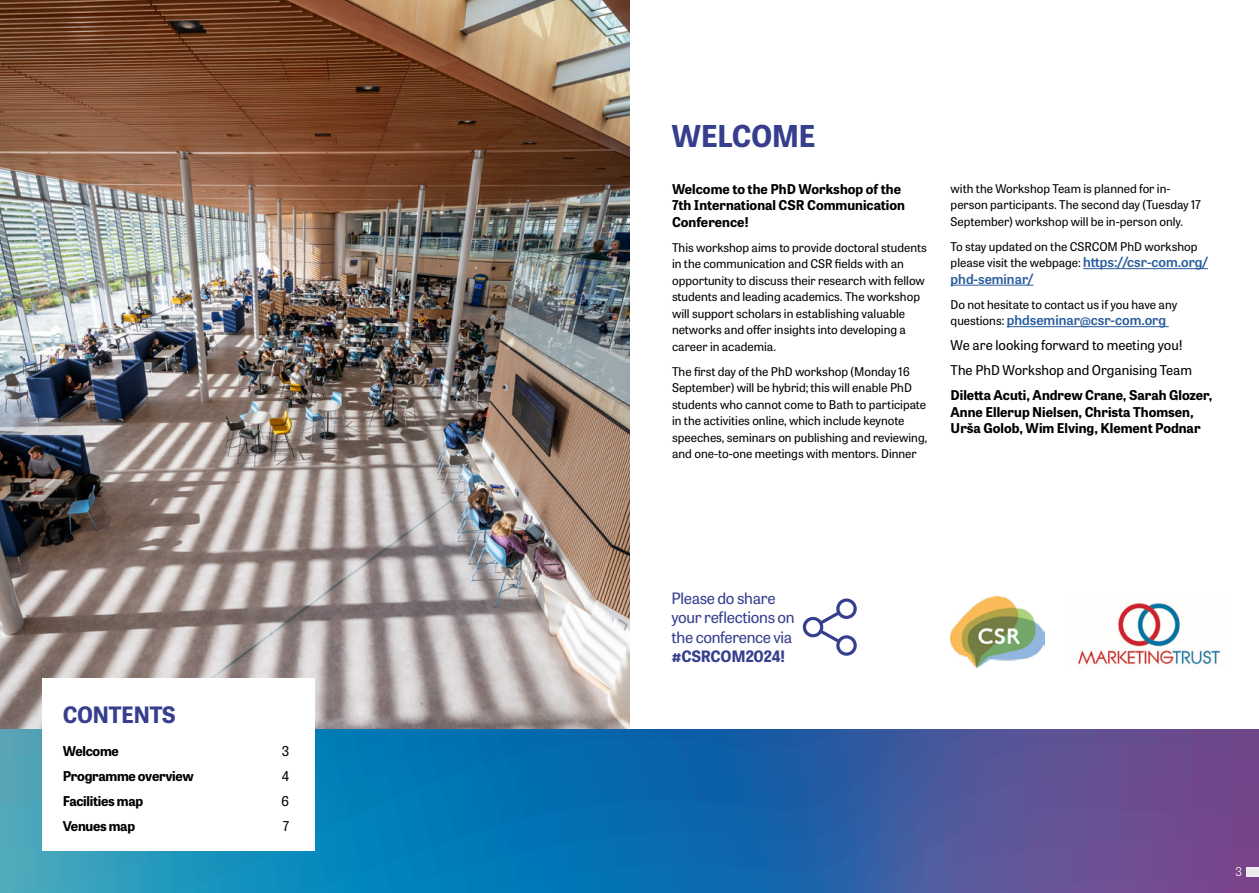
<style>
.page{position:relative;width:1259px;height:893px;background:#fff}
.page>*{position:absolute;margin:0;border:0;box-sizing:border-box;transform-origin:0 0}
.Page_titke{font:700 30px "Tablet Gothic";letter-spacing:-.02em;color:#363e8e}
.Page_titke-2{font:700 22.5px "Tablet Gothic";letter-spacing:-.02em;color:#363e8e}
.Body{font:15.6px/19.2px "Tablet Gothic";letter-spacing:-.02em;color:#363e8e}
.Body-2{font:700 13.5px/16.5px "Tablet Gothic";color:#000}
.Body-3{font:13.5px "Tablet Gothic";color:#000}
.Body-4{font:600 13.5px "Tablet Gothic";color:#275b9b}
.Body-5{font:700 13.5px "Tablet Gothic";letter-spacing:-.02em;color:#000}
.Contents{font:700 13.5px "Tablet Gothic";letter-spacing:-.02em;color:#000}
.Contents-2{font:13.5px "Tablet Gothic";color:#000}
.Body-6{font:12px/16.5px "Tablet Gothic";color:#000}
.t1{font:300 12px "Tablet Gothic";color:#fff}
.s1{font-weight:600;font-size:13.5px;color:#275b9b}
.s2{font-weight:400;font-size:12px;color:#000}
.s3{font-weight:700}
</style>
<div class="page">
<img style="left:0;top:0;width:629px;height:730px">
<svg style="left:0;top:730px;width:1259px;height:163px;background:#2e68a7"></svg>
<div style="left:43px;top:678px;width:272px;height:172px;background:#fff"></div>
<hr style="left:1083px;top:268px;width:125px;height:1px;background:#275b9b">
<hr style="left:950px;top:285px;width:83px;height:1px;background:#275b9b">
<hr style="left:1006px;top:326px;width:162px;height:1px;background:#275b9b">
<div style="left:1246px;top:867px;width:13px;height:10px;background:#ededed"></div>
<svg style="left:803px;top:598px;width:54px;height:58px"></svg>
<img style="left:950px;top:597px;width:94px;height:71px">
<img style="left:1078px;top:603px;width:143px;height:62px">
<h2 class="Page_titke-2" style="left:63px;top:699px;width:115px">CONTENTS</h2>
<p class="Contents" style="left:63px;top:741px;width:58px">Welcome</p>
<p class="Contents-2" style="left:282px;top:741px;width:9px">3</p>
<p class="Body-5" style="left:63px;top:766px;width:133px">Programme overview</p>
<p class="Body-3" style="left:282px;top:766px;width:9px">4</p>
<p class="Body-5" style="left:63px;top:791px;width:82px">Facilities map</p>
<p class="Body-3" style="left:281px;top:791px;width:10px">6</p>
<p class="Body-5" style="left:63px;top:816px;width:74px">Venues map</p>
<p class="Body-3" style="left:283px;top:816px;width:8px">7</p>
<h2 class="Page_titke" style="left:671px;top:114px;width:146px">WELCOME</h2>
<p class="Body-2" style="left:672px;top:180px;width:234px">Welcome to the PhD Workshop of the<br>7th International CSR Communication<br>Conference!</p>
<p class="Body-6" style="left:672px;top:239px;width:256px">This workshop aims to provide doctoral students in the communication and CSR fields with an opportunity to discuss their research with fellow students and leading academics. The workshop will support scholars in establishing valuable networks and offer insights into developing a career in academia.</p>
<p class="Body-6" style="left:672px;top:363px;width:257px">The first day of the PhD workshop (Monday 16<br>September) will be hybrid; this will enable PhD students who cannot come to Bath to participate in the activities online, which include keynote speeches, seminars on publishing and reviewing, and one-to-one meetings with mentors. Dinner</p>
<p class="Body-6" style="left:950px;top:180px;width:252px">with the Workshop Team is planned for in&shy;person participants. The second day (Tuesday 17<br>September) workshop will be in-person only.</p>
<p class="Body-6" style="left:950px;top:238px;width:259px">To stay updated on the CSRCOM PhD workshop please visit the webpage: <span class="s1">https://csr-com.org/</span></p>
<p class="Body-4" style="left:950px;top:269px;width:84px">phd-seminar/</p>
<p class="Body-6" style="left:950px;top:296px;width:228px">Do not hesitate to contact us if you have any</p>
<p class="Body-4" style="left:950px;top:311px;width:217px"><span class="s2">questions:</span> phdseminar@csr-com.org</p>
<p class="Body-3" style="left:950px;top:336px;width:234px">We are looking forward to meeting you!</p>
<p class="Body-3" style="left:950px;top:361px;width:243px">The PhD Workshop and Organising Team</p>
<p class="Body-2" style="left:950px;top:387px;width:263px">Diletta Acuti, Andrew Crane, Sarah Glozer,<br>Anne Ellerup Nielsen, Christa Thomsen,<br>Urša Golob, Wim Elving, Klement Podnar</p>
<p class="Body" style="left:671px;top:588px;width:125px">Please do share your reflections on the conference via <span class="s3">#CSRCOM2024!</span></p>
<p class="t1" style="left:1235px;top:864px;width:8px">3</p>
</div>
